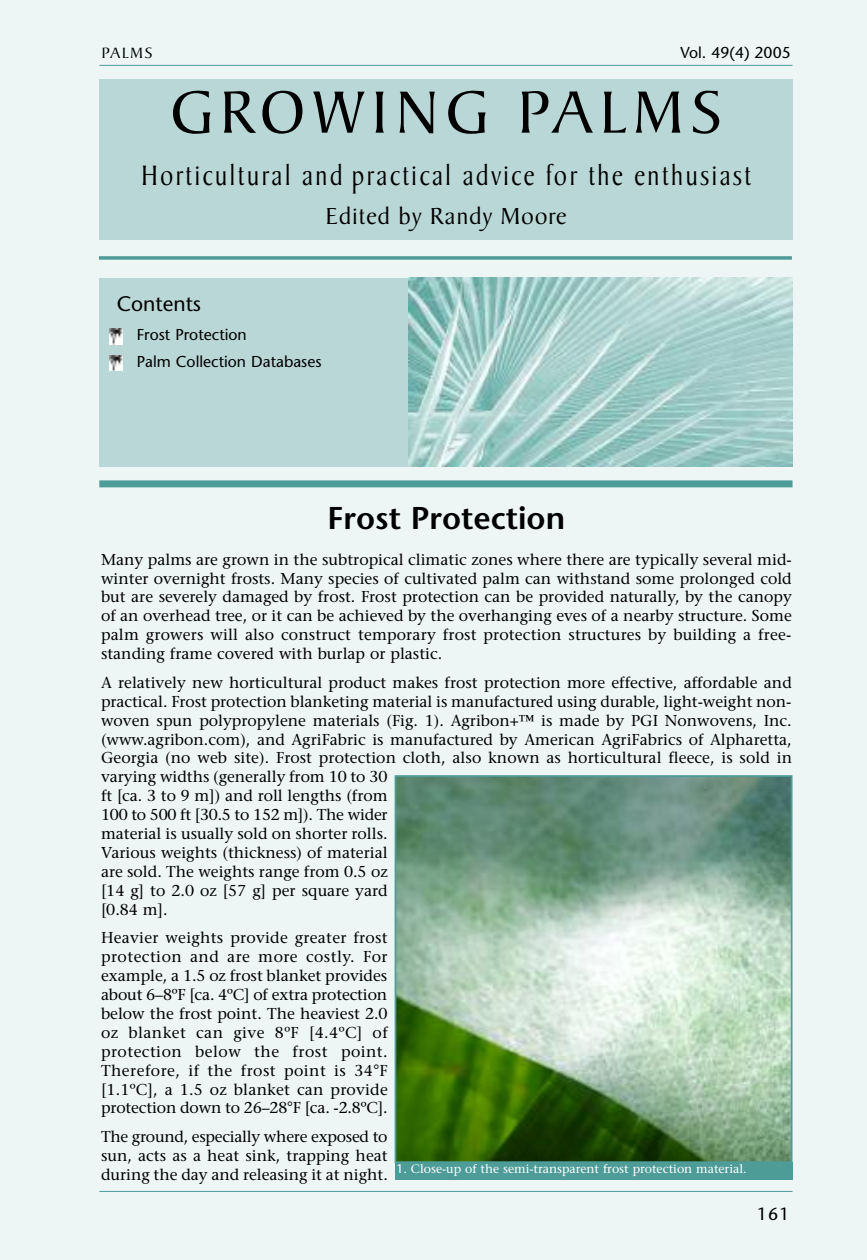
<style>
.page{position:relative;width:867px;height:1260px;background:#fff}
.page>*{position:absolute;margin:0;border:0;box-sizing:border-box;transform-origin:0 0}
.t1{font:63px "Cygnet";letter-spacing:.055em;color:#000}
.t2{font:600 31.5px "Stone Sans";color:#000}
.t3{font:29.75px "Cygnet";letter-spacing:.055em;color:#000;scale:.85 1}
.t4{font:24.5px "Cygnet";color:#000}
.t5{font:21px "Stone Sans";color:#000}
.t6{font:17.5px "Stone Sans";color:#000}
.t7{font:15.75px/18.9px "Stone Serif";color:#000;text-align:justify}
.t8{font:15.75px/26.8px "Stone Sans";color:#000}
.t9{font:15.75px "Cygnet";letter-spacing:.055em;color:#000}
.t10{font:12.25px "Stone Serif";color:#fff}
.s1{font-family:"Stone Sans"}
</style>
<div class="page">
<div style="left:0;top:0;width:866px;height:1260px;background:#edf5f5"></div>
<hr style="left:99px;top:1191px;width:693px;height:1px;background:#4e9c98">
<hr style="left:99px;top:65px;width:693px;height:1px;background:#4e9c98">
<div style="left:99px;top:79px;width:693px;height:160px;background:#b8d7d6"></div>
<svg style="left:99px;top:256px;width:692px;height:4px;background:#61a6a3"></svg>
<div style="left:99px;top:278px;width:310px;height:188px;background:#b8d7d6"></div>
<div style="left:99px;top:480px;width:693px;height:7px;background:#4e9c98"></div>
<img style="left:408px;top:278px;width:384px;height:188px">
<img style="left:109px;top:329px;width:14px;height:15px">
<img style="left:109px;top:355px;width:14px;height:15px">
<img style="left:397px;top:778px;width:392px;height:382px">
<div style="left:394px;top:775px;width:398px;height:388px;border:2px solid #4e9c98"></div>
<div style="left:394px;top:1162px;width:398px;height:17px;background:#4e9c98"></div>
<p class="t9" style="left:101px;top:43px;width:53px">PALMS</p>
<p class="t8" style="left:680px;top:40px;width:112px">Vol. 49(4) 2005</p>
<h1 class="t1" style="left:169px;top:74px;width:555px">GROWING PALMS</h1>
<h3 class="t3" style="left:140px;top:157px;width:720px">Horticultural and practical advice for the enthusiast</h3>
<h3 class="t4" style="left:325px;top:201px;width:243px">Edited by Randy Moore</h3>
<h3 class="t5" style="left:117px;top:295px;width:86px">Contents</h3>
<p class="t8" style="left:137px;top:323px;width:186px">Frost Protection<br>Palm Collection Databases</p>
<h2 class="t2" style="left:327px;top:505px;width:239px">Frost Protection</h2>
<p class="t7" style="left:101px;top:551px;width:692px">Many palms are grown in the subtropical climatic zones where there are typically several mid&shy;winter overnight frosts. Many species of cultivated palm can withstand some prolonged cold but are severely damaged by frost. Frost protection can be provided naturally, by the canopy of an overhead tree, or it can be achieved by the overhanging eves of a nearby structure. Some palm growers will also construct temporary frost protection structures by building a free&shy;standing frame covered with burlap or plastic.</p>
<p class="t7" style="left:101px;top:675px;width:692px;text-align:left">A relatively new horticultural product makes frost protection more effective, affordable and practical. Frost protection blanketing material is manufactured using durable, light-weight non&shy;woven spun polypropylene materials (Fig. 1). Agribon+™ is made by PGI Nonwovens, Inc. (www.agribon.com), and AgriFabric is manufactured by American AgriFabrics of Alpharetta, Georgia (no web site). Frost protection cloth, also known as horticultural fleece, is sold in varying widths (generally from 10 to 30<br>ft [ca. 3 to 9 m]) and roll lengths (from<br>100 to 500 ft [30.5 to 152 m]). The wider<br>material is usually sold on shorter rolls.<br>Various weights (thickness) of material<br>are sold. The weights range from 0.5 oz<br>[14 g] to 2.0 oz [57 g] per square yard<br>[0.84 m].</p>
<p class="t7" style="left:101px;top:930px;width:288px">Heavier weights provide greater frost protection and are more costly. For example, a 1.5 oz frost blanket provides about 6–8ºF [ca. 4ºC] of extra protection below the frost point. The heaviest 2.0 oz blanket can give 8ºF [4.4ºC] of protection below the frost point.<br>Therefore, if the frost point is 34°F [1.1ºC], a 1.5 oz blanket can provide protection down to 26–28°F [ca. -2.8ºC].</p>
<p class="t7" style="left:101px;top:1129px;width:288px">The ground, especially where exposed to sun, acts as a heat sink, trapping heat during the day and releasing it at night.</p>
<p class="t10" style="left:396px;top:1164px;width:351px"><span class="s1">1.</span> Close-up of the semi-transparent frost protection material.</p>
<p class="t6" style="left:757px;top:1207px;width:34px">161</p>
</div>
